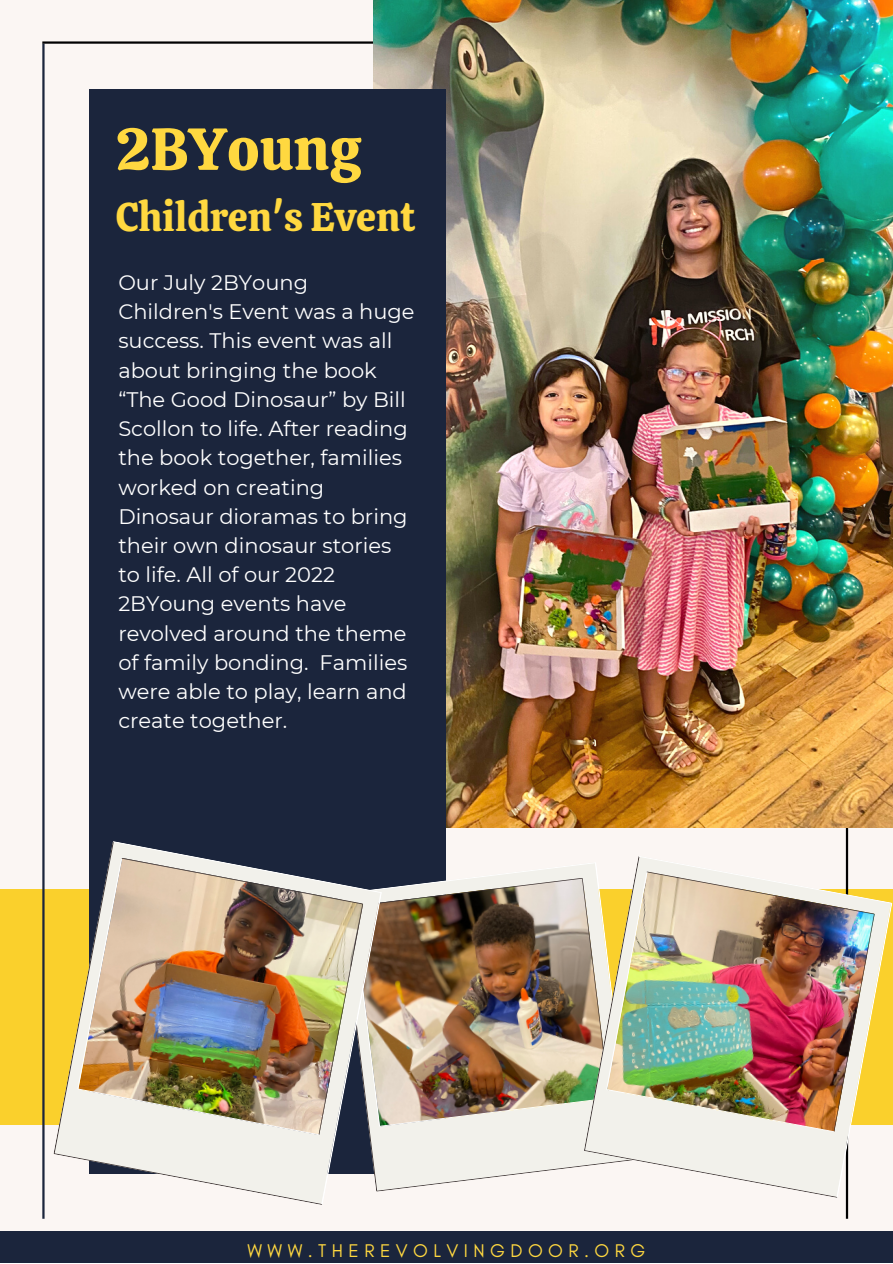
<style>
.page{position:relative;width:893px;height:1264px;background:#fff}
.page>*{position:absolute;margin:0;border:0;box-sizing:border-box;transform-origin:0 0}
.t1{font:59.25px "Calistoga";color:#ffd840}
.t2{font:39.75px "Calistoga";color:#ffd840}
.t3{font:21px/29.2px "Montserrat";color:#fff}
.t4{font:18.75px "Glacial Indifference";letter-spacing:.29em;color:#ffd840}
</style>
<div class="page">
<div style="left:0;top:0;width:892px;height:1262px;background:#fbf6f3"></div>
<div style="left:0;top:889px;width:892px;height:235px;background:#fad02c"></div>
<hr style="left:845px;top:418px;width:3px;height:800px;background:#000">
<img style="left:373px;top:0;width:519px;height:827px">
<hr style="left:42px;top:44px;width:3px;height:1174px;background:#1b253c">
<div style="left:89px;top:89px;width:357px;height:1084px;background:#1b253c"></div>
<hr style="left:42px;top:41px;width:331px;height:3px;background:#000">
<img style="left:382px;top:877px;width:201px;height:314px">
<img style="left:584px;top:855px;width:308px;height:342px">
<img style="left:54px;top:841px;width:328px;height:363px">
<div style="left:0;top:1231px;width:892px;height:31px;background:#1b253c"></div>
<h1 class="t1" style="left:116px;top:111px;width:247px">2BYoung</h1>
<h2 class="t2" style="left:116px;top:191px;width:301px">Children's Event</h2>
<p class="t3" style="left:118px;top:268px;width:298px">Our July 2BYoung<br>Children's Event was a huge success. This event was all about bringing the book “The Good Dinosaur” by Bill<br>Scollon to life. After reading the book together, families worked on creating<br>Dinosaur dioramas to bring their own dinosaur stories to life. All of our 2022<br>2BYoung events have revolved around the theme of family bonding. Families were able to play, learn and create together.</p>
<p class="t4" style="left:247px;top:1239px;width:399px">WWW.THEREVOLVINGDOOR.ORG</p>
</div>
